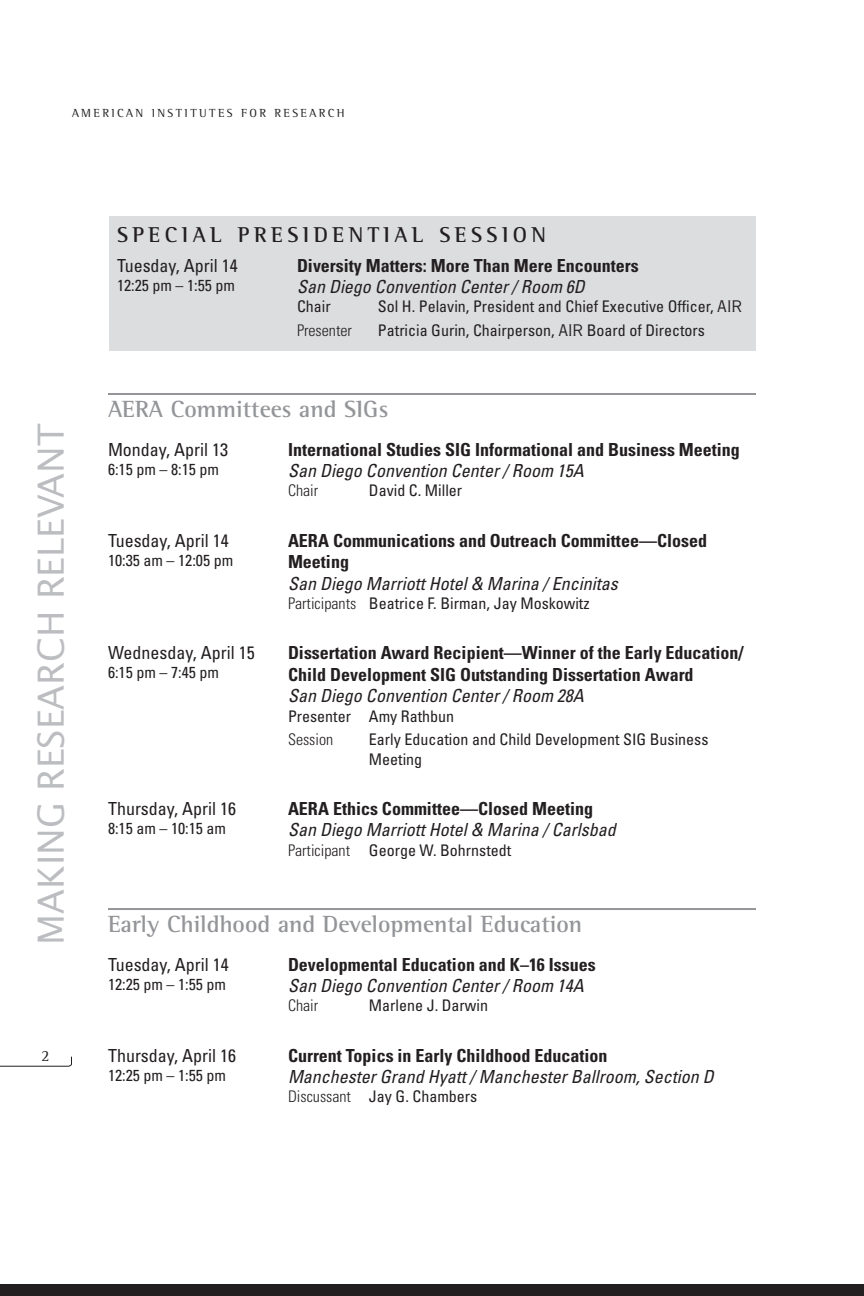
<style>
.page{position:relative;width:864px;height:1296px;background:#fff}
.page>*{position:absolute;margin:0;border:0;box-sizing:border-box;transform-origin:0 0}
.t1{font:36px "Lucida Sans Std";color:#bcbdc0}
.t2{font:700 24px "Rotis Semi Serif";color:#939598}
.t3{font:700 22px "Rotis Semi Serif";letter-spacing:.2em;color:#231f20}
.t4{font:700 condensed 18px/21.6px "Univers LT Std";color:#231f20}
.t5{font:italic condensed 18px "Univers LT Std";color:#231f20}
.t6{font:condensed 18px "Univers LT Std";color:#231f20}
.t7{font:condensed 16px/19.2px "Univers LT Std";color:#231f20}
.t8{font:300 condensed 16px "Univers LT Std";color:#231f20}
.t9{font:16px "Rotis Semi Serif";color:#231f20}
.t10{font:12px "Rotis Semi Serif";letter-spacing:.2em;color:#231f20}
.s1{font-family:"Copperplate Gothic Std 29 AB";font-stretch:normal}
.s2{font-weight:300}
</style>
<div class="page">
<svg style="left:0;top:1056px;width:72px;height:11px"></svg>
<div style="left:0;top:1284px;width:864px;height:12px;background:#231f20"></div>
<div style="left:109px;top:216px;width:647px;height:135px;background:#dcdddf"></div>
<hr style="left:108px;top:393px;width:648px;height:2px;background:#939598">
<hr style="left:108px;top:908px;width:648px;height:2px;background:#939598">
<p class="t10" style="left:72px;top:106px;width:274px">AMERICAN INSTITUTES FOR RESEARCH</p>
<h1 class="t1" style="left:30px;top:945px;width:523px;rotate:-90deg">MAKING RESEARCH RELEVANT</h1>
<p class="t9" style="left:41px;top:1047px;width:10px">2</p>
<h3 class="t3" style="left:117px;top:221px;width:152px">Spe cia l Presi</h3>
<h3 class="t3" style="left:314px;top:221px;width:156px">dentia l Sessi</h3>
<h3 class="t3" style="left:513px;top:221px;width:35px">on</h3>
<p class="t6" style="left:117px;top:254px;width:122px">Tuesday, April 14</p>
<p class="t7" style="left:117px;top:275px;width:120px">12:25 pm – 1:55 pm</p>
<p class="t4" style="left:297px;top:254px;width:343px">Diversity Matters: More Than Mere Encounters</p>
<p class="t5" style="left:297px;top:275px;width:289px">San Diego Convention Center / Room 6D</p>
<p class="t7" style="left:297px;top:297px;width:35px">Chair</p>
<p class="t7" style="left:378px;top:297px;width:366px">Sol H. Pelavin, President and Chief Executive Officer, <span class="s1">AIR</span></p>
<p class="t8" style="left:297px;top:321px;width:57px">Presenter</p>
<p class="t7" style="left:378px;top:321px;width:329px">Patricia Gurin, Chairperson, <span class="s1">AIR</span> Board of Directors</p>
<h2 class="t2" style="left:108px;top:394px;width:282px">AERA Committees and SIGs</h2>
<p class="t6" style="left:108px;top:438px;width:122px">Monday, April 13</p>
<p class="t7" style="left:108px;top:459px;width:113px">6:15 pm – 8:15 pm</p>
<p class="t4" style="left:288px;top:438px;width:453px">International Studies SIG Informational and Business Meeting</p>
<p class="t5" style="left:288px;top:459px;width:297px">San Diego Convention Center / Room 15A</p>
<p class="t8" style="left:288px;top:481px;width:32px">Chair</p>
<p class="t7" style="left:369px;top:481px;width:95px">David C. Miller</p>
<p class="t6" style="left:108px;top:529px;width:122px">Tuesday, April 14</p>
<p class="t7" style="left:108px;top:550px;width:127px">10:35 am – 12:05 pm</p>
<p class="t4" style="left:288px;top:529px;width:421px">AERA Communications and Outreach Committee—Closed<br>Meeting</p>
<p class="t5" style="left:288px;top:572px;width:331px">San Diego Marriott Hotel &amp; Marina / Encinitas</p>
<p class="t7" style="left:288px;top:594px;width:303px"><span class="s2">Participants</span> Beatrice F. Birman, Jay Moskowitz</p>
<p class="t6" style="left:108px;top:641px;width:148px">Wednesday, April 15</p>
<p class="t7" style="left:108px;top:663px;width:113px">6:15 pm – 7:45 pm</p>
<p class="t4" style="left:288px;top:642px;width:457px">Dissertation Award Recipient—Winner of the Early Education/<br>Child Development SIG Outstanding Dissertation Award</p>
<p class="t5" style="left:288px;top:685px;width:297px">San Diego Convention Center / Room 28A</p>
<p class="t7" style="left:288px;top:706px;width:168px">Presenter Amy Rathbun</p>
<p class="t8" style="left:288px;top:730px;width:47px">Session</p>
<p class="t7" style="left:369px;top:730px;width:341px">Early Education and Child Development SIG Business<br>Meeting</p>
<p class="t6" style="left:108px;top:797px;width:130px">Thursday, April 16</p>
<p class="t7" style="left:108px;top:819px;width:120px">8:15 am – 10:15 am</p>
<p class="t4" style="left:288px;top:798px;width:307px">AERA Ethics Committee—Closed Meeting</p>
<p class="t5" style="left:288px;top:819px;width:329px">San Diego Marriott Hotel &amp; Marina / Carlsbad</p>
<p class="t7" style="left:288px;top:840px;width:225px"><span class="s2">Participant</span> George W. Bohrnstedt</p>
<h2 class="t2" style="left:108px;top:909px;width:476px">Early Childhood and Developmental Education</h2>
<p class="t6" style="left:108px;top:953px;width:122px">Tuesday, April 14</p>
<p class="t7" style="left:108px;top:974px;width:120px">12:25 pm – 1:55 pm</p>
<p class="t4" style="left:288px;top:953px;width:309px">Developmental Education and K–16 Issues</p>
<p class="t5" style="left:288px;top:974px;width:297px">San Diego Convention Center / Room 14A</p>
<p class="t8" style="left:288px;top:996px;width:32px">Chair</p>
<p class="t7" style="left:369px;top:996px;width:121px">Marlene J. Darwin</p>
<p class="t6" style="left:108px;top:1044px;width:130px">Thursday, April 16</p>
<p class="t7" style="left:108px;top:1065px;width:120px">12:25 pm – 1:55 pm</p>
<p class="t4" style="left:288px;top:1044px;width:321px">Current Topics in Early Childhood Education</p>
<p class="t5" style="left:288px;top:1065px;width:427px">Manchester Grand Hyatt / Manchester Ballroom, Section D</p>
<p class="t7" style="left:288px;top:1087px;width:191px"><span class="s2">Discussant</span> Jay G. Chambers</p>
</div>
